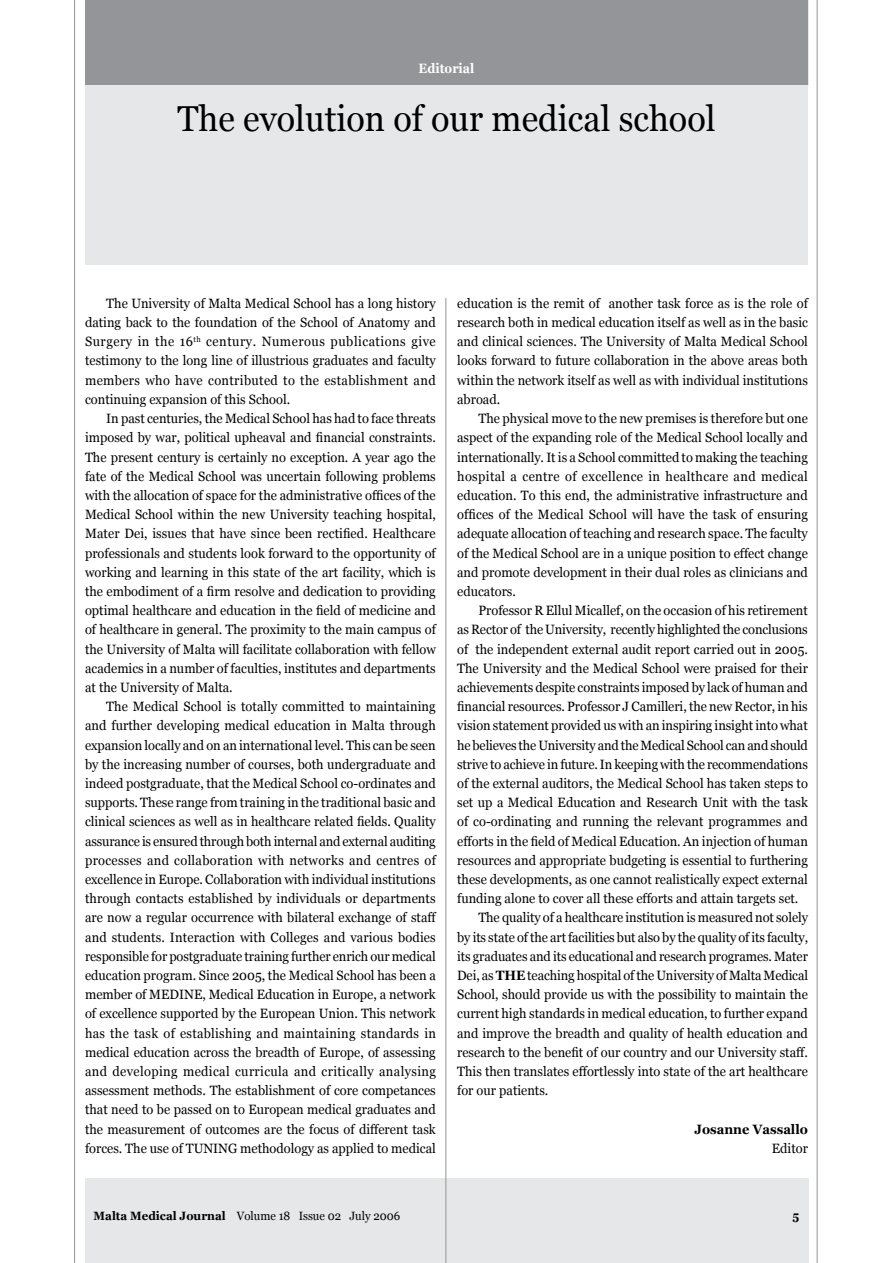
<style>
.page{position:relative;width:893px;height:1263px;background:#fff}
.page>*{position:absolute;margin:0;border:0;box-sizing:border-box;transform-origin:0 0}
.t1{font:36px "Georgia";color:#000;scale:.95 1}
.t2{font:13.5px/19.2px "Georgia";color:#000;text-align:justify;scale:.95 1}
.t3{font:700 13.5px "Georgia";color:#000;scale:.95 1}
.t4{font:700 13.5px "Georgia";color:#fff;scale:.9 1}
.t5{font:12px "Georgia";color:#000;scale:.95 1}
.s1{font-weight:700}
</style>
<div class="page">
<div style="left:85px;top:1178px;width:724px;height:85px;background:#e6e7e8"></div>
<hr style="left:74px;top:0;width:1px;height:1263px;background:#939598">
<hr style="left:446px;top:0;width:1px;height:1263px;background:#939598">
<hr style="left:817px;top:0;width:1px;height:1263px;background:#939598">
<div style="left:436px;top:259px;width:21px;height:38px;background:#fff"></div>
<div style="left:85px;top:0;width:723px;height:265px;background:#e6e7e8"></div>
<div style="left:85px;top:0;width:723px;height:84px;background:#939598"></div>
<p class="t4" style="left:419px;top:60px;width:63px">Editorial</p>
<h1 class="t1" style="left:177px;top:98px;width:568px">The evolution of our medical school</h1>
<p class="t2" style="left:85px;top:294px;width:371px;text-indent:21px">The University of Malta Medical School has a long history dating back to the foundation of the School of Anatomy and Surgery in the 16<sup>th</sup> century. Numerous publications give testimony to the long line of illustrious graduates and faculty members who have contributed to the establishment and continuing expansion of this School.</p>
<p class="t2" style="left:85px;top:409px;width:371px;text-indent:21px">In past centuries, the Medical School has had to face threats imposed by war, political upheaval and financial constraints.<br>The present century is certainly no exception. A year ago the fate of the Medical School was uncertain following problems with the allocation of space for the administrative offices of the Medical School within the new University teaching hospital, Mater Dei, issues that have since been rectified. Healthcare professionals and students look forward to the opportunity of working and learning in this state of the art facility, which is the embodiment of a firm resolve and dedication to providing optimal healthcare and education in the field of medicine and of healthcare in general. The proximity to the main campus of the University of Malta will facilitate collaboration with fellow academics in a number of faculties, institutes and departments at the University of Malta.</p>
<p class="t2" style="left:85px;top:697px;width:371px;text-indent:21px">The Medical School is totally committed to maintaining and further developing medical education in Malta through expansion locally and on an international level. This can be seen by the increasing number of courses, both undergraduate and indeed postgraduate, that the Medical School co-ordinates and supports. These range from training in the traditional basic and clinical sciences as well as in healthcare related fields. Quality assurance is ensured through both internal and external auditing processes and collaboration with networks and centres of excellence in Europe. Collaboration with individual institutions through contacts established by individuals or departments are now a regular occurrence with bilateral exchange of staff and students. Interaction with Colleges and various bodies responsible for postgraduate training further enrich our medical education program. Since 2005, the Medical School has been a member of MEDINE, Medical Education in Europe, a network of excellence supported by the European Union. This network has the task of establishing and maintaining standards in medical education across the breadth of Europe, of assessing and developing medical curricula and critically analysing assessment methods. The establishment of core competances that need to be passed on to European medical graduates and the measurement of outcomes are the focus of different task forces. The use of TUNING methodology as applied to medical</p>
<p class="t2" style="left:457px;top:294px;width:371px">education is the remit of another task force as is the role of research both in medical education itself as well as in the basic and clinical sciences. The University of Malta Medical School looks forward to future collaboration in the above areas both within the network itself as well as with individual institutions abroad.</p>
<p class="t2" style="left:457px;top:409px;width:371px;text-indent:21px">The physical move to the new premises is therefore but one aspect of the expanding role of the Medical School locally and internationally. It is a School committed to making the teaching hospital a centre of excellence in healthcare and medical education. To this end, the administrative infrastructure and offices of the Medical School will have the task of ensuring adequate allocation of teaching and research space. The faculty of the Medical School are in a unique position to effect change and promote development in their dual roles as clinicians and educators.</p>
<p class="t2" style="left:478px;top:601px;width:348px">Professor R Ellul Micallef, on the occasion of his retirement</p>
<p class="t2" style="left:457px;top:620px;width:371px">as Rector of the University, recently highlighted the conclusions</p>
<p class="t2" style="left:457px;top:639px;width:371px">of the independent external audit report carried out in 2005.</p>
<p class="t2" style="left:457px;top:658px;width:371px">The University and the Medical School were praised for their</p>
<p class="t2" style="left:457px;top:678px;width:371px">achievements despite constraints imposed by lack of human and</p>
<p class="t2" style="left:457px;top:697px;width:371px">financial resources. Professor J Camilleri, the new Rector, in his</p>
<p class="t2" style="left:457px;top:716px;width:371px">vision statement provided us with an inspiring insight into what</p>
<p class="t2" style="left:457px;top:735px;width:371px">he believes the University and the Medical School can and should</p>
<p class="t2" style="left:457px;top:754px;width:371px">strive to achieve in future. In keeping with the recommendations</p>
<p class="t2" style="left:457px;top:774px;width:371px">of the external auditors, the Medical School has taken steps to</p>
<p class="t2" style="left:457px;top:793px;width:371px">set up a Medical Education and Research Unit with the task</p>
<p class="t2" style="left:457px;top:812px;width:371px">of co-ordinating and running the relevant programmes and</p>
<p class="t2" style="left:457px;top:831px;width:371px">efforts in the field of Medical Education. An injection of human</p>
<p class="t2" style="left:457px;top:850px;width:371px">resources and appropriate budgeting is essential to furthering</p>
<p class="t2" style="left:457px;top:870px;width:371px">these developments, as one cannot realistically expect external</p>
<p class="t2" style="left:457px;top:889px;width:361px">funding alone to cover all these efforts and attain targets set.</p>
<p class="t2" style="left:478px;top:908px;width:348px">The quality of a healthcare institution is measured not solely</p>
<p class="t2" style="left:457px;top:927px;width:371px">by its state of the art facilities but also by the quality of its faculty,</p>
<p class="t2" style="left:457px;top:946px;width:371px">its graduates and its educational and research programes. Mater</p>
<p class="t2" style="left:457px;top:966px;width:371px">Dei, as <span class="s1">THE</span> teaching hospital of the University of Malta Medical</p>
<p class="t2" style="left:457px;top:985px;width:371px">School, should provide us with the possibility to maintain the</p>
<p class="t2" style="left:457px;top:1004px;width:371px">current high standards in medical education, to further expand</p>
<p class="t2" style="left:457px;top:1023px;width:371px">and improve the breadth and quality of health education and</p>
<p class="t2" style="left:457px;top:1042px;width:371px">research to the benefit of our country and our University staff.</p>
<p class="t2" style="left:457px;top:1062px;width:371px">This then translates effortlessly into state of the art healthcare</p>
<p class="t2" style="left:457px;top:1081px;width:98px">for our patients.</p>
<p class="t3" style="left:694px;top:1121px;width:121px">Josanne Vassallo</p>
<p class="t2" style="left:772px;top:1138px;width:39px">Editor</p>
<p class="t5" style="left:94px;top:1209px;width:324px"><span class="s1">Malta Medical Journal</span> Volume 18 Issue 02 July 2006</p>
</div>
